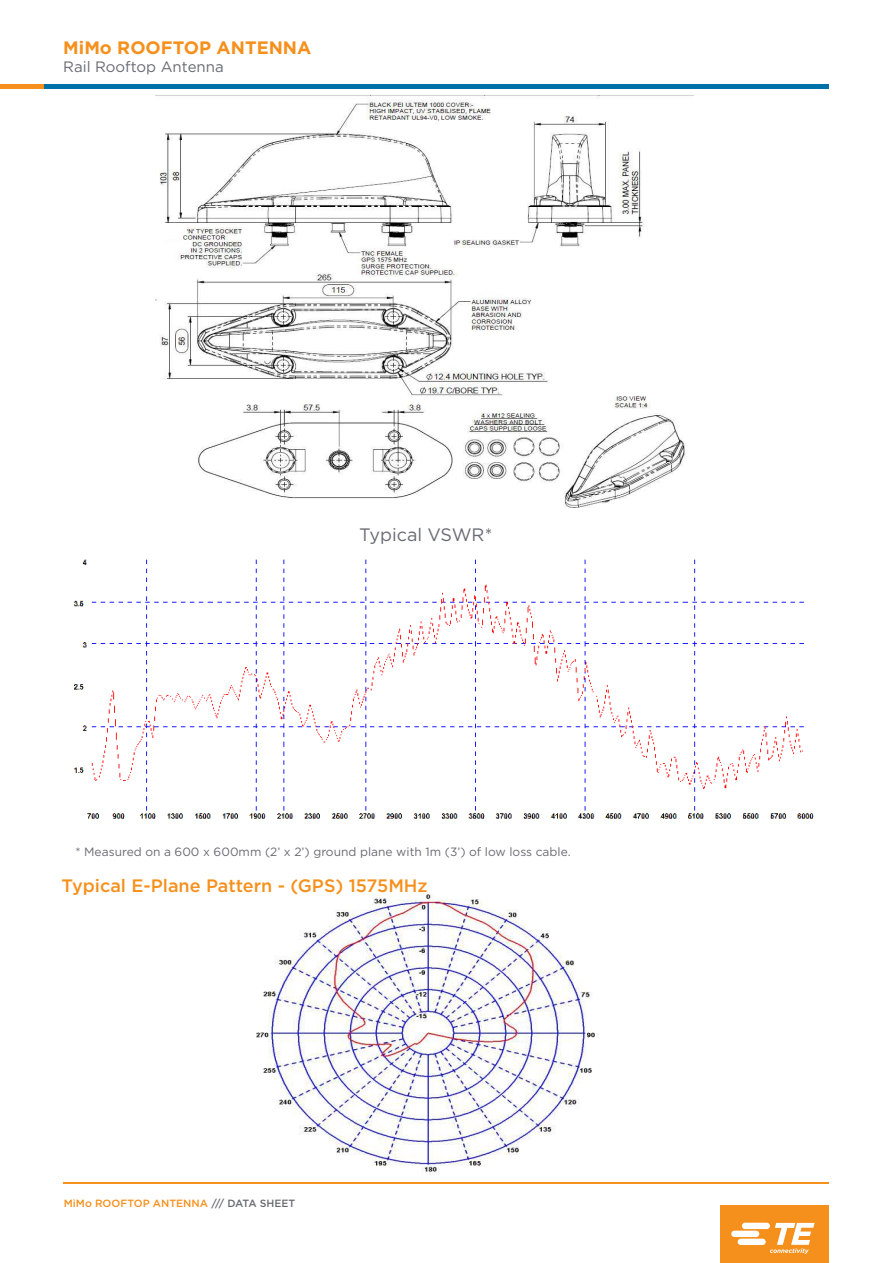
<style>
.page{position:relative;width:893px;height:1263px;background:#fff}
.page>*{position:absolute;margin:0;border:0;box-sizing:border-box;transform-origin:0 0}
.t1{font:500 18px "Gotham";color:#f6901d}
.t2{font:700 18px "Gotham";color:#f6901d}
.t3{font:18px "Gotham";color:#686b73}
.t4{font:15px "Gotham";color:#686b73}
.t5{font:12px "Gotham";color:#686b73}
.t6{font:500 10.5px "Gotham";color:#f6901d}
.s1{color:#686b73}
</style>
<div class="page">
<img style="left:256px;top:894px;width:339px;height:281px">
<hr style="left:63px;top:1182px;width:766px;height:1px;background:#f6901d">
<hr style="left:0;top:85px;width:45px;height:4px;background:#f6901d">
<hr style="left:45px;top:85px;width:784px;height:4px;background:#0071a6">
<div style="left:721px;top:1205px;width:108px;height:58px;background:#f6901d"></div>
<svg style="left:731px;top:1223px;width:84px;height:31px"></svg>
<img style="left:74px;top:559px;width:740px;height:260px">
<img style="left:155px;top:96px;width:531px;height:412px">
<h1 class="t2" style="left:63px;top:40px;width:250px">MiMo ROOFTOP ANTENNA</h1>
<p class="t4" style="left:63px;top:60px;width:162px">Rail Rooftop Antenna</p>
<h1 class="t3" style="left:359px;top:526px;width:135px">Typical VSWR*</h1>
<p class="t5" style="left:75px;top:846px;width:497px">* Measured on a 600 x 600mm (2’ x 2’) ground plane with 1m (3’) of low loss cable.</p>
<h1 class="t1" style="left:62px;top:877px;width:368px">Typical E-Plane Pattern - (GPS) 1575MHz</h1>
<p class="t6" style="left:64px;top:1199px;width:233px">MiMo ROOFTOP ANTENNA <span class="s1">/// DATA SHEET</span></p>
</div>
